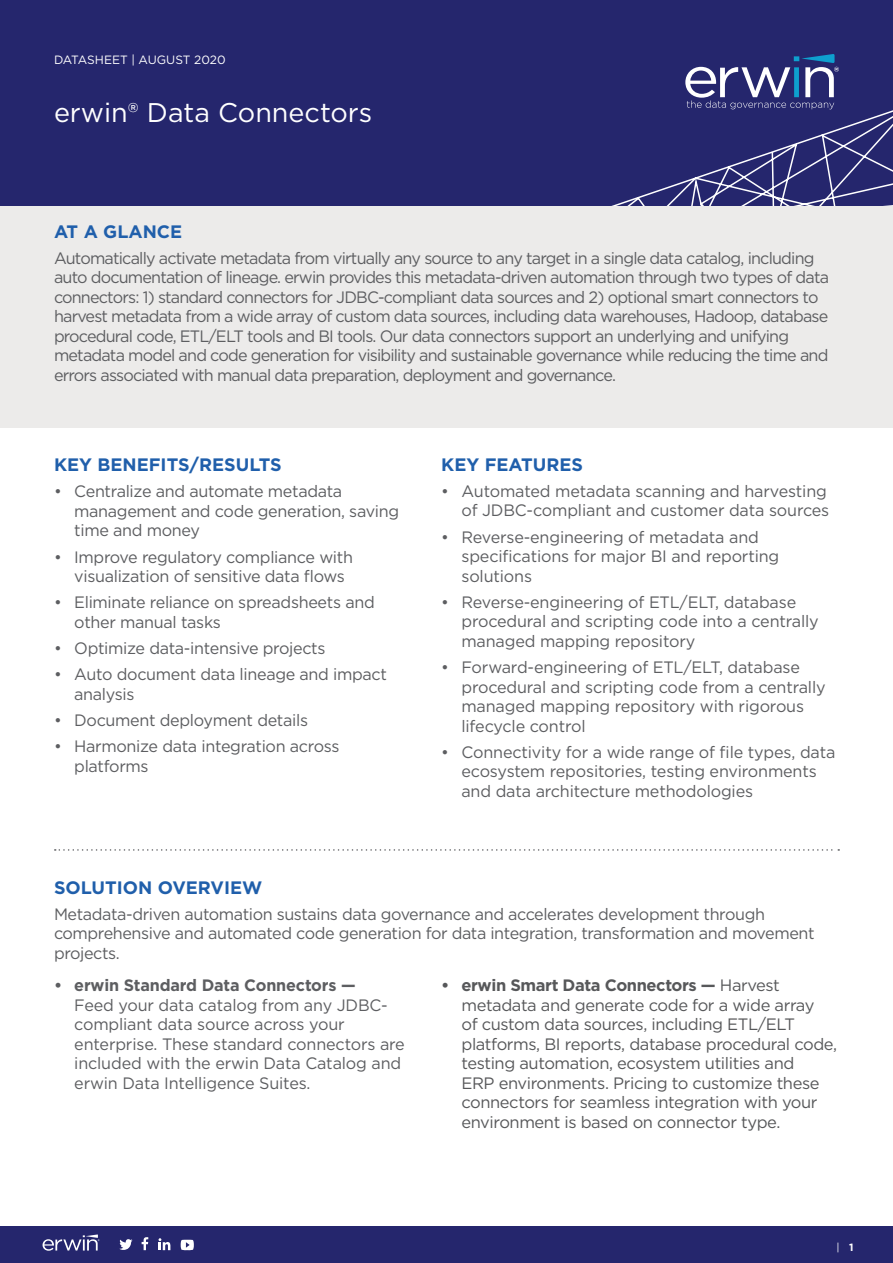
<style>
.page{position:relative;width:893px;height:1263px;background:#fff}
.page>*{position:absolute;margin:0;border:0;box-sizing:border-box;transform-origin:0 0}
.t1{font:27px "Gotham";color:#fff}
.t2{font:700 18px "Gotham";color:#205fab}
.t3{font:16.5px/19.5px "Gotham";letter-spacing:-.025em;color:#5d5e61}
.t4{font:16.5px/19.5px "Gotham";letter-spacing:-.05em;color:#5d5e61}
.t5{font:16.5px/19.5px "Gotham";letter-spacing:-.025em;color:#57585a}
.t6{font:12px "Gotham";color:#fff}
.t7{font:10.5px "Gotham";color:#fff}
.s1{font-weight:700}
</style>
<div class="page">
<div style="left:0;top:0;width:893px;height:208px;background:#25266d"></div>
<svg style="left:611px;top:109px;width:282px;height:97px"></svg>
<div style="left:0;top:1226px;width:893px;height:37px;background:#25266d"></div>
<svg style="left:685px;top:54px;width:154px;height:55px"></svg>
<svg style="left:43px;top:1234px;width:57px;height:17px"></svg>
<svg style="left:119px;top:1239px;width:13px;height:11px"></svg>
<svg style="left:142px;top:1237px;width:6px;height:13px"></svg>
<svg style="left:159px;top:1238px;width:12px;height:12px"></svg>
<svg style="left:181px;top:1240px;width:13px;height:10px"></svg>
<div style="left:0;top:206px;width:893px;height:221px;background:#ecebea"></div>
<svg style="left:55px;top:849px;width:784px;height:2px"></svg>
<p class="t6" style="left:54px;top:52px;width:173px">DATASHEET | AUGUST 2020</p>
<h1 class="t1" style="left:54px;top:95px;width:320px">erwin® Data Connectors</h1>
<p class="t2" style="left:54px;top:219px;width:130px">AT A GLANCE</p>
<p class="t4" style="left:54px;top:248px;width:777px">Automatically activate metadata from virtually any source to any target in a single data catalog, including auto documentation of lineage. erwin provides this metadata-driven automation through two types of data connectors: 1) standard connectors for JDBC-compliant data sources and 2) optional smart connectors to harvest metadata from a wide array of custom data sources, including data warehouses, Hadoop, database procedural code, ETL/ELT tools and BI tools. Our data connectors support an underlying and unifying metadata model and code generation for visibility and sustainable governance while reducing the time and errors associated with manual data preparation, deployment and governance.</p>
<p class="t2" style="left:54px;top:453px;width:229px">KEY BENEFITS/RESULTS</p>
<p class="t3" style="left:74px;top:481px;width:326px;text-indent:-20px">• Centralize and automate metadata management and code generation, saving time and money</p>
<p class="t3" style="left:74px;top:547px;width:280px;text-indent:-20px">• Improve regulatory compliance with visualization of sensitive data flows</p>
<p class="t3" style="left:74px;top:592px;width:302px;text-indent:-20px">• Eliminate reliance on spreadsheets and other manual tasks</p>
<p class="t3" style="left:54px;top:638px;width:273px">• Optimize data-intensive projects</p>
<p class="t3" style="left:74px;top:664px;width:314px;text-indent:-20px">• Auto document data lineage and impact analysis</p>
<p class="t3" style="left:54px;top:710px;width:256px">• Document deployment details</p>
<p class="t3" style="left:74px;top:736px;width:267px;text-indent:-20px">• Harmonize data integration across platforms</p>
<p class="t2" style="left:441px;top:452px;width:143px">KEY FEATURES</p>
<p class="t3" style="left:441px;top:481px;width:390px;text-align:right">• Automated metadata scanning and harvesting of JDBC-compliant and customer data sources</p>
<p class="t3" style="left:461px;top:527px;width:319px;text-indent:-20px">• Reverse-engineering of metadata and specifications for major BI and reporting solutions</p>
<p class="t3" style="left:461px;top:592px;width:359px;text-indent:-20px">• Reverse-engineering of ETL/ELT, database procedural and scripting code into a centrally managed mapping repository</p>
<p class="t3" style="left:461px;top:657px;width:366px;text-indent:-20px">• Forward-engineering of ETL/ELT, database procedural and scripting code from a centrally managed mapping repository with rigorous lifecycle control</p>
<p class="t3" style="left:461px;top:742px;width:375px;text-indent:-20px">• Connectivity for a wide range of file types, data ecosystem repositories, testing environments and data architecture methodologies</p>
<p class="t2" style="left:54px;top:875px;width:210px">SOLUTION OVERVIEW</p>
<p class="t3" style="left:54px;top:904px;width:762px">Metadata-driven automation sustains data governance and accelerates development through comprehensive and automated code generation for data integration, transformation and movement projects.</p>
<p class="t3" style="left:74px;top:975px;width:332px;text-indent:-20px"><span class="s1">• erwin Standard Data Connectors —<br></span>Feed your data catalog from any JDBC&shy;compliant data source across your enterprise. These standard connectors are included with the erwin Data Catalog and erwin Data Intelligence Suites.</p>
<p class="t5" style="left:461px;top:975px;width:377px;text-indent:-20px"><span class="s1">• erwin Smart Data Connectors —</span> Harvest metadata and generate code for a wide array<br>of custom data sources, including ETL/ELT platforms, BI reports, database procedural code, testing automation, ecosystem utilities and<br>ERP environments. Pricing to customize these connectors for seamless integration with your environment is based on connector type.</p>
<p class="t7" style="left:837px;top:1240px;width:19px">| <span class="s1">1</span></p>
</div>
